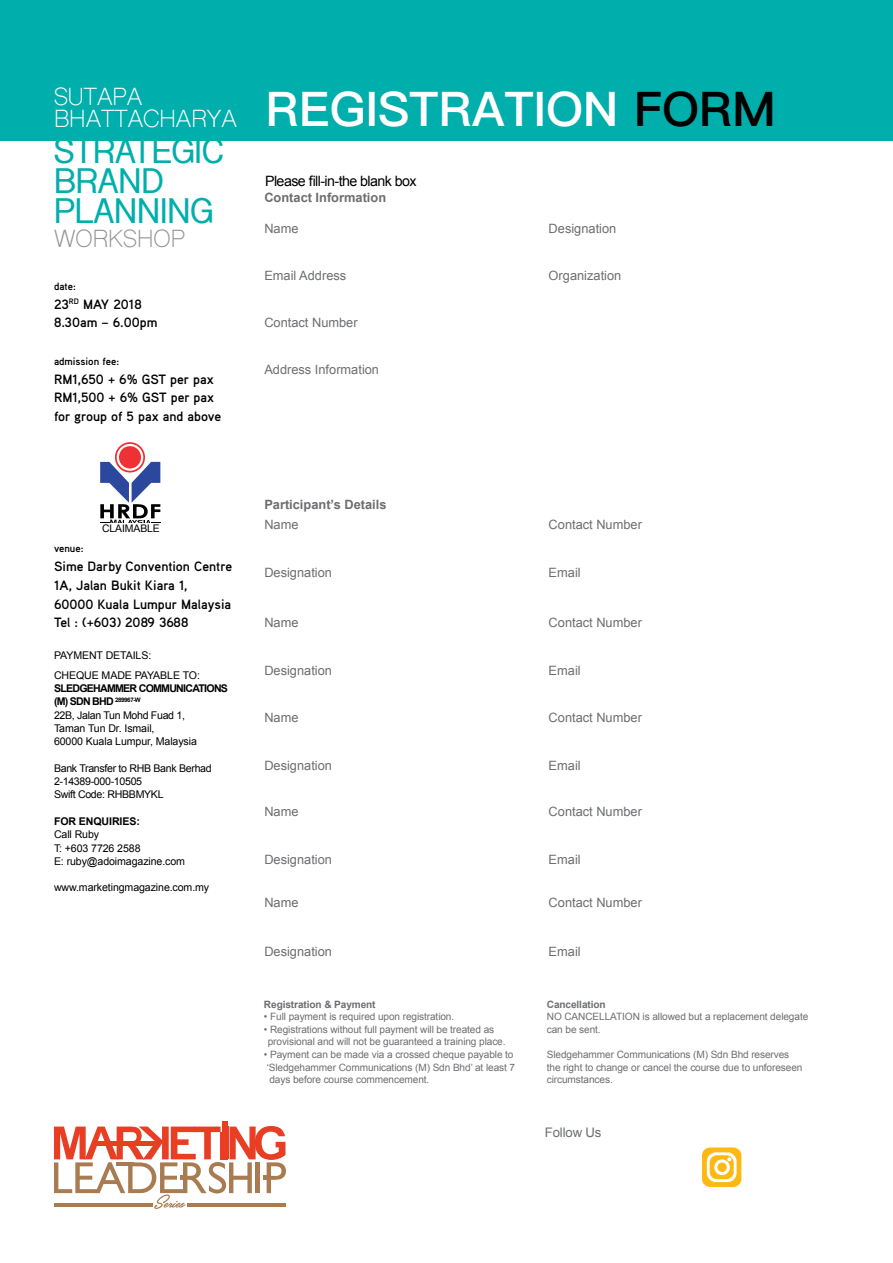
<style>
.page{position:relative;width:893px;height:1263px;background:#fff}
.page>*{position:absolute;margin:0;border:0;box-sizing:border-box;transform-origin:0 0}
.t1{font:600 47.85px "Ping Fang SC";color:#fff}
.t2{font:700 33px/30px "Shree Dev 0714";color:#00aeab}
.t3{font:23.4px/22px "Shree Dev 0714";color:#fff}
.t4{font:23.4px "Shree Dev 0714";color:#939598}
.t5{font:14.25px "Arial";letter-spacing:-.04em;color:#000}
.t6{font:700 13.5px/18.8px "Aaux Pro";color:#000}
.t7{font:13.2px "Arial";letter-spacing:-.01em;color:#6d6e71}
.t8{font:12.9px "Arial";color:#6d6e71}
.t9{font:700 12.9px "Arial";color:#6d6e71}
.t10{font:10.65px/13.4px "Arial";letter-spacing:-.01em;color:#000}
.t11{font:10.65px/13.4px "Arial";letter-spacing:-.03em;color:#000}
.t12{font:700 10.65px "Arial";letter-spacing:-.01em;color:#000}
.t13{font:700 10.5px "Aaux Pro";color:#000}
.t14{font:10.5px "Arial";letter-spacing:-.01em;color:#000}
.t15{font:10.05px/12.6px "Arial";letter-spacing:-.01em;color:#6d6e71}
.t16{font:700 10.05px "Arial";letter-spacing:-.01em;color:#6d6e71}
.s1{color:#000}
.s2{font-weight:700}
</style>
<div class="page">
<div style="left:0;top:0;width:893px;height:140px;background:#00aeab"></div>
<div style="left:702px;top:1147px;width:39px;height:40px;background:#fdb913;border-radius:8px"></div>
<svg style="left:707px;top:1152px;width:30px;height:30px"></svg>
<svg style="left:100px;top:442px;width:60px;height:80px"></svg>
<hr style="left:224px;top:1121px;width:2px;height:38px;background:#e93e24">
<hr style="left:226px;top:1121px;width:1px;height:38px;background:#e93e24">
<hr style="left:222px;top:1121px;width:2px;height:38px;background:#e93e24">
<hr style="left:227px;top:1121px;width:1px;height:38px;background:#e93e24">
<svg style="left:54px;top:1126px;width:232px;height:83px"></svg>
<h3 class="t3" style="left:54px;top:88px;width:184px">SUTAPA<br>BHATTACHARYA</h3>
<h2 class="t2" style="left:54px;top:137px;width:171px">STRATEGIC<br>BRAND<br>PLANNING</h2>
<h3 class="t4" style="left:54px;top:225px;width:133px">WORKSHOP</h3>
<p class="t13" style="left:54px;top:279px;width:23px">date:</p>
<h3 class="t6" style="left:54px;top:294px;width:105px">23<sup>RD</sup> MAY 2018<br>8.30am – 6.00pm</h3>
<p class="t13" style="left:54px;top:354px;width:67px">admission fee:</p>
<h3 class="t6" style="left:54px;top:369px;width:169px">RM1,650 + 6% GST per pax<br>RM1,500 + 6% GST per pax for group of 5 pax and above</h3>
<h1 class="t1" style="left:266px;top:80px;width:511px">REGISTRATION <span class="s1">FORM</span></h1>
<h3 class="t5" style="left:265px;top:172px;width:153px">Please fill-in-the blank box</h3>
<p class="t9" style="left:264px;top:189px;width:123px">Contact Information</p>
<p class="t8" style="left:264px;top:220px;width:36px">Name</p>
<p class="t8" style="left:549px;top:220px;width:69px">Designation</p>
<p class="t8" style="left:264px;top:267px;width:83px">Email Address</p>
<p class="t8" style="left:549px;top:267px;width:74px">Organization</p>
<p class="t8" style="left:264px;top:314px;width:95px">Contact Number</p>
<p class="t8" style="left:264px;top:361px;width:116px">Address Information</p>
<p class="t14" style="left:102px;top:522px;width:59px">CLAIMABLE</p>
<p class="t13" style="left:54px;top:542px;width:31px">venue:</p>
<h3 class="t6" style="left:54px;top:557px;width:180px">Sime Darby Convention Centre<br>1A, Jalan Bukit Kiara 1,<br>60000 Kuala Lumpur Malaysia<br>Tel : (+603) 2089 3688</h3>
<p class="t10" style="left:54px;top:646px;width:147px;line-height:19.5px">PAYMENT DETAILS:<br>CHEQUE MADE PAYABLE TO:</p>
<p class="t10" style="left:54px;top:682px;width:175px"><span class="s2">SLEDGEHAMMER COMMUNICATIONS (M) SDN BHD</span> <sup>289967-W<br></sup>22B, Jalan Tun Mohd Fuad 1,<br>Taman Tun Dr. Ismail,<br>60000 Kuala Lumpur, Malaysia</p>
<p class="t11" style="left:54px;top:761px;width:159px">Bank Transfer to RHB Bank Berhad<br>2-14389-000-10505<br>Swift Code: RHBBMYKL</p>
<p class="t12" style="left:54px;top:814px;width:87px">FOR ENQUIRIES:</p>
<p class="t10" style="left:54px;top:828px;width:133px">Call Ruby<br>T: +603 7726 2588<br>E: ruby@adoimagazine.com</p>
<p class="t10" style="left:54px;top:881px;width:157px">www.marketingmagazine.com.my</p>
<p class="t9" style="left:264px;top:496px;width:124px">Participant’s Details</p>
<p class="t8" style="left:264px;top:516px;width:36px">Name</p>
<p class="t8" style="left:549px;top:516px;width:95px">Contact Number</p>
<p class="t8" style="left:264px;top:564px;width:69px">Designation</p>
<p class="t8" style="left:549px;top:564px;width:34px">Email</p>
<p class="t8" style="left:264px;top:614px;width:36px">Name</p>
<p class="t8" style="left:549px;top:614px;width:95px">Contact Number</p>
<p class="t8" style="left:264px;top:662px;width:69px">Designation</p>
<p class="t8" style="left:549px;top:662px;width:34px">Email</p>
<p class="t8" style="left:264px;top:709px;width:36px">Name</p>
<p class="t8" style="left:549px;top:709px;width:95px">Contact Number</p>
<p class="t8" style="left:264px;top:757px;width:69px">Designation</p>
<p class="t8" style="left:549px;top:757px;width:34px">Email</p>
<p class="t8" style="left:264px;top:803px;width:36px">Name</p>
<p class="t8" style="left:549px;top:803px;width:95px">Contact Number</p>
<p class="t8" style="left:264px;top:851px;width:69px">Designation</p>
<p class="t8" style="left:549px;top:851px;width:34px">Email</p>
<p class="t8" style="left:264px;top:894px;width:36px">Name</p>
<p class="t8" style="left:549px;top:894px;width:95px">Contact Number</p>
<p class="t8" style="left:264px;top:943px;width:69px">Designation</p>
<p class="t8" style="left:549px;top:943px;width:34px">Email</p>
<p class="t16" style="left:264px;top:997px;width:113px">Registration &amp; Payment</p>
<p class="t15" style="left:264px;top:1010px;width:192px">• Full payment is required upon registration.</p>
<p class="t15" style="left:268px;top:1023px;width:239px;text-indent:-4px">• Registrations without full payment will be treated as provisional and will not be guaranteed a training place.</p>
<p class="t15" style="left:264px;top:1048px;width:253px">• Payment can be made via a crossed cheque payable to ‘Sledgehammer Communications (M) Sdn Bhd’ at least 7 days before course commencement.</p>
<p class="t16" style="left:547px;top:997px;width:60px">Cancellation</p>
<p class="t15" style="left:547px;top:1010px;width:263px">NO CANCELLATION is allowed but a replacement delegate can be sent.</p>
<p class="t15" style="left:547px;top:1048px;width:257px">Sledgehammer Communications (M) Sdn Bhd reserves the right to change or cancel the course due to unforeseen circumstances.</p>
<h3 class="t7" style="left:545px;top:1123px;width:58px">Follow Us</h3>
</div>
